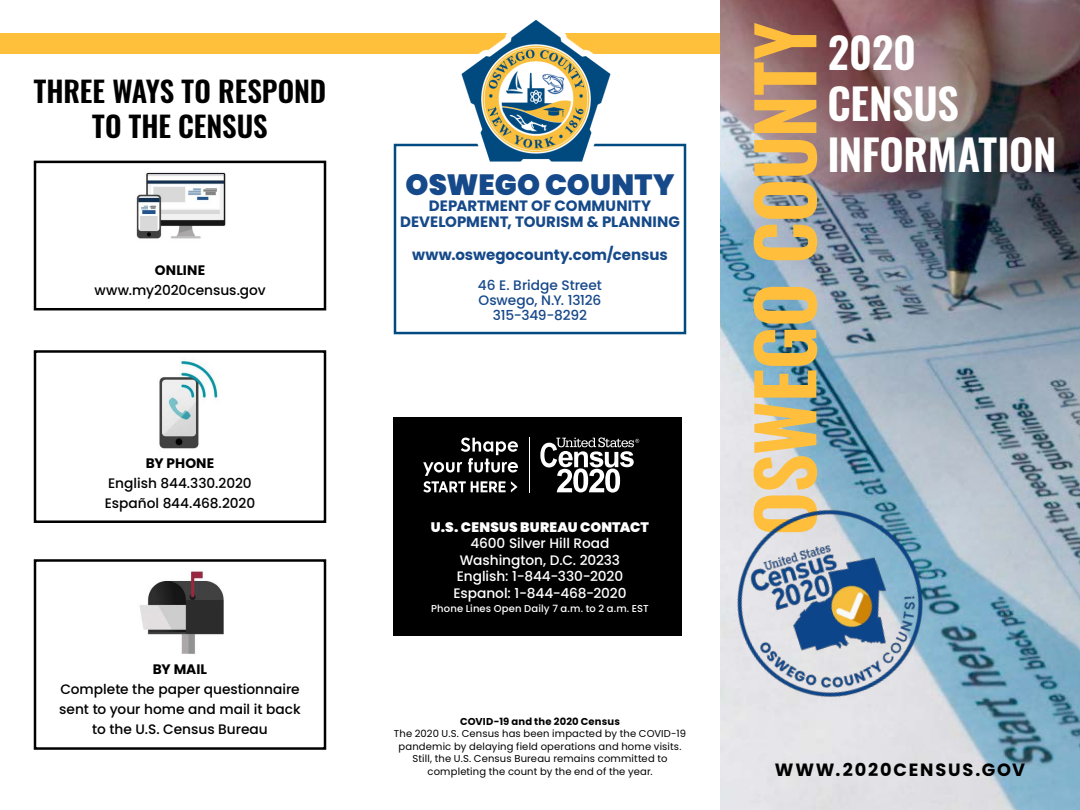
<style>
.page{position:relative;width:1080px;height:810px;background:#fff}
.page>*{position:absolute;margin:0;border:0;box-sizing:border-box;transform-origin:0 0}
.t1{font:600 76.62px "Oswald";letter-spacing:-.015em;color:#ffbf3c}
.t2{font:600 42.5px/51px "Oswald";letter-spacing:-.01em;color:#fff}
.t3{font:900 29.25px "Poppins";color:#154989}
.t4{font:600 28.75px/34.5px "Oswald";letter-spacing:-.005em;color:#000;text-align:center}
.t5{font:700 17.75px "Poppins";letter-spacing:.105em;color:#000}
.t6{font:700 15px/16.2px "Poppins";letter-spacing:.005em;color:#154989;text-align:center}
.t7{font:500 13.75px/20px "Poppins";color:#000;text-align:center}
.t8{font:500 13.75px/16.5px "Poppins";letter-spacing:-.005em;color:#fff;text-align:center}
.t9{font:500 13.75px/15px "Poppins";letter-spacing:-.01em;color:#17488a;text-align:center}
.t10{font:900 13.75px "Poppins";letter-spacing:.015em;color:#fff}
.t11{font:700 13.75px "Poppins";letter-spacing:.01em;color:#000}
.t12{font:10px/12.5px "Poppins";letter-spacing:.015em;color:#000;text-align:center}
.t13{font:500 10px "Poppins";letter-spacing:.01em;color:#fff}
.t14{font:700 10px "Poppins";letter-spacing:.015em;color:#000}
</style>
<div class="page">
<div style="left:394px;top:417px;width:288px;height:219px;background:#000"></div>
<img style="left:139px;top:571px;width:85px;height:83px">
<img style="left:159px;top:358px;width:59px;height:91px">
<div style="left:394px;top:144px;width:292px;height:190px;border:2px solid #004a80"></div>
<div style="left:0;top:34px;width:720px;height:20px;background:#febf3b"></div>
<img style="left:448px;top:19px;width:177px;height:143px">
<img style="left:720px;top:0;width:360px;height:810px">
<img style="left:720px;top:482px;width:231px;height:243px">
<img style="left:130px;top:160px;width:100px;height:79px">
<div style="left:34px;top:161px;width:292px;height:149px;border:2px solid #000"></div>
<div style="left:34px;top:350px;width:292px;height:173px;border:2px solid #000"></div>
<div style="left:34px;top:559px;width:292px;height:191px;border:2px solid #000"></div>
<hr style="left:529px;top:437px;width:1px;height:56px;background:#fff">
<svg style="left:423px;top:438px;width:95px;height:54px"></svg>
<svg style="left:540px;top:438px;width:99px;height:55px"></svg>
<h3 class="t4" style="left:34px;top:75px;width:294px">THREE WAYS TO RESPOND<br>TO THE CENSUS</h3>
<h3 class="t11" style="left:155px;top:262px;width:52px">ONLINE</h3>
<h3 class="t7" style="left:94px;top:280px;width:173px">www.my2020census.gov</h3>
<h3 class="t11" style="left:146px;top:455px;width:70px">BY PHONE</h3>
<h3 class="t7" style="left:105px;top:473px;width:152px;text-align:left">English 844.330.2020<br>Español 844.468.2020</h3>
<h3 class="t11" style="left:153px;top:662px;width:56px">BY MAIL</h3>
<h3 class="t7" style="left:59px;top:680px;width:243px">Complete the paper questionnaire sent to your home and mail it back to the U.S. Census Bureau</h3>
<h3 class="t3" style="left:406px;top:168px;width:270px">OSWEGO COUNTY</h3>
<h3 class="t6" style="left:400px;top:198px;width:281px">DEPARTMENT OF COMMUNITY<br>DEVELOPMENT, TOURISM &amp; PLANNING</h3>
<h3 class="t6" style="left:412px;top:247px;width:257px">www.oswegocounty.com/census</h3>
<h3 class="t9" style="left:478px;top:278px;width:126px">46 E. Bridge Street<br>Oswego, N.Y. 13126<br>315-349-8292</h3>
<h3 class="t10" style="left:431px;top:519px;width:220px">U.S. CENSUS BUREAU CONTACT</h3>
<h3 class="t8" style="left:453px;top:535px;width:175px">4600 Silver Hill Road<br>Washington, D.C. 20233<br>English: 1-844-330-2020<br>Espanol: 1-844-468-2020</h3>
<p class="t13" style="left:431px;top:602px;width:219px">Phone Lines Open Daily 7 a.m. to 2 a.m. EST</p>
<p class="t14" style="left:460px;top:715px;width:161px">COVID-19 and the 2020 Census</p>
<p class="t12" style="left:394px;top:728px;width:294px">The 2020 U.S. Census has been impacted by the COVID-19 pandemic by delaying field operations and home visits.<br>Still, the U.S. Census Bureau remains committed to completing the count by the end of the year.</p>
<h1 class="t1" style="left:732px;top:536px;width:515px;rotate:-90deg">OSWEGO COUNTY</h1>
<h2 class="t2" style="left:827px;top:28px;width:231px">2020<br>CENSUS<br>INFORMATION</h2>
<h3 class="t5" style="left:775px;top:760px;width:252px">WWW.2020CENSUS.GOV</h3>
</div>
